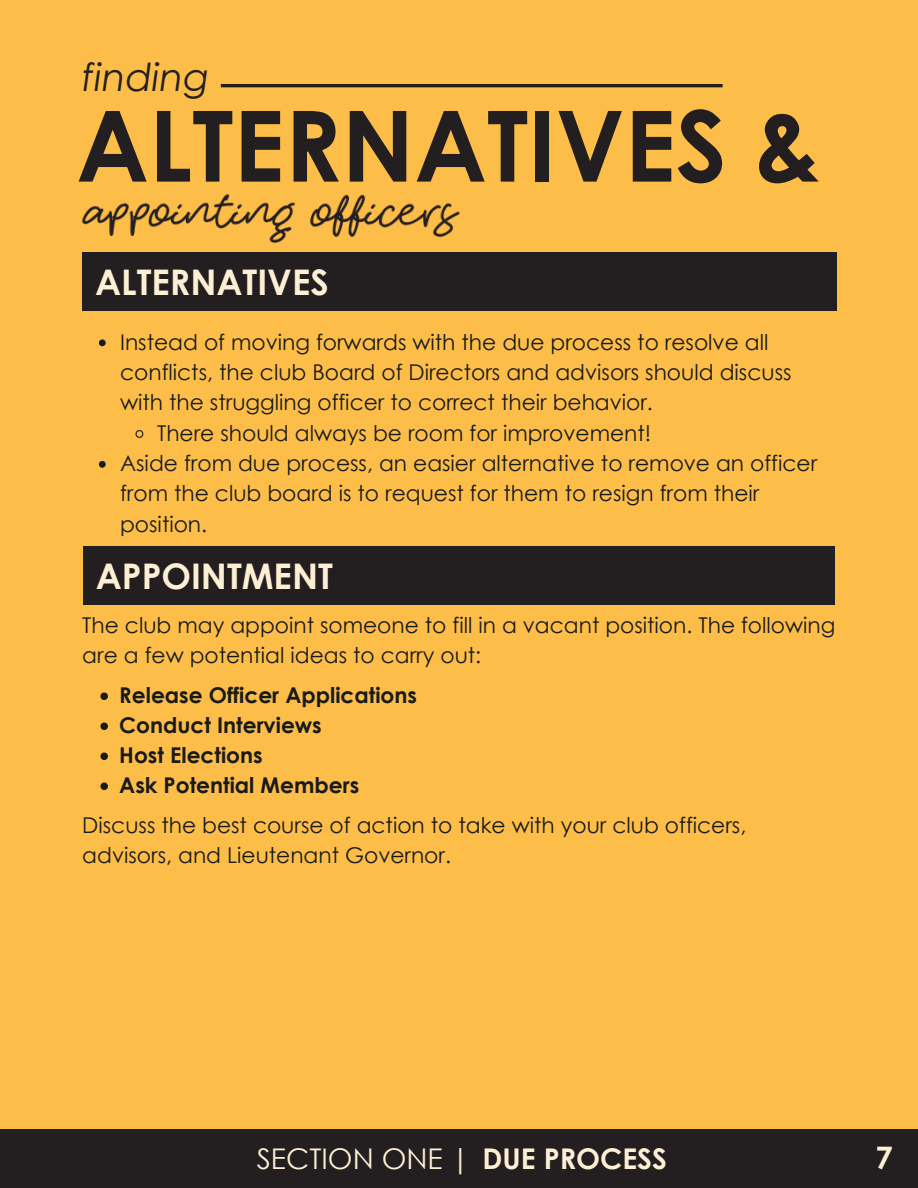
<style>
.page{position:relative;width:918px;height:1188px;background:#fdbd49}
.page>*{position:absolute;margin:0;border:0;box-sizing:border-box;transform-origin:0 0}
.t1{font:700 98.25px "Century Gothic";color:#231f20}
.t2{font:italic 38.7px "Century Gothic";color:#231f20}
.t3{font:700 35.25px "Century Gothic";color:#fdefd4}
.t4{font:700 31.05px "Century Gothic";color:#fdefd4}
.t5{font:28.5px "Century Gothic";color:#fdefd4}
.t6{font:21.75px/30.3px "Century Gothic";color:#181a1c}
.t7{font:700 21.75px "Century Gothic";color:#181a1c}
.s1{font-weight:700}
</style>
<div class="page">
<hr style="left:221px;top:84px;width:502px;height:3px;background:#231f20">
<img style="left:82px;top:194px;width:377px;height:49px">
<svg style="left:99px;top:339px;width:7px;height:7px"></svg>
<svg style="left:135px;top:430px;width:9px;height:8px"></svg>
<svg style="left:99px;top:461px;width:7px;height:7px"></svg>
<div style="left:83px;top:547px;width:752px;height:58px;background:#231f20"></div>
<svg style="left:100px;top:693px;width:8px;height:7px"></svg>
<svg style="left:100px;top:723px;width:8px;height:7px"></svg>
<svg style="left:100px;top:753px;width:8px;height:7px"></svg>
<svg style="left:100px;top:783px;width:8px;height:7px"></svg>
<div style="left:82px;top:252px;width:754px;height:59px;background:#231f20"></div>
<div style="left:0;top:1129px;width:918px;height:59px;background:#231f20"></div>
<p class="t2" style="left:82px;top:53px;width:129px">finding</p>
<p class="t1" style="left:76px;top:83px;width:746px">ALTERNATIVES &amp;</p>
<p class="t3" style="left:95px;top:259px;width:235px">ALTERNATIVES</p>
<p class="t6" style="left:120px;top:326px;width:673px">Instead of moving forwards with the due process to resolve all conflicts, the club Board of Directors and advisors should discuss with the struggling officer to correct their behavior.</p>
<p class="t6" style="left:157px;top:417px;width:496px">There should always be room for improvement!</p>
<p class="t6" style="left:120px;top:447px;width:699px">Aside from due process, an easier alternative to remove an officer from the club board is to request for them to resign from their position.</p>
<p class="t3" style="left:96px;top:554px;width:239px">APPOINTMENT</p>
<p class="t6" style="left:82px;top:610px;width:755px">The club may appoint someone to fill in a vacant position. The following are a few potential ideas to carry out:</p>
<p class="t7" style="left:119px;top:681px;width:299px">Release Officer Applications</p>
<p class="t7" style="left:119px;top:711px;width:204px">Conduct Interviews</p>
<p class="t7" style="left:119px;top:741px;width:145px">Host Elections</p>
<p class="t7" style="left:119px;top:771px;width:241px">Ask Potential Members</p>
<p class="t6" style="left:82px;top:810px;width:666px">Discuss the best course of action to take with your club officers, advisors, and Lieutenant Governor.</p>
<p class="t5" style="left:257px;top:1140px;width:412px">SECTION ONE | <span class="s1">DUE PROCESS</span></p>
<p class="t4" style="left:876px;top:1138px;width:19px">7</p>
</div>
